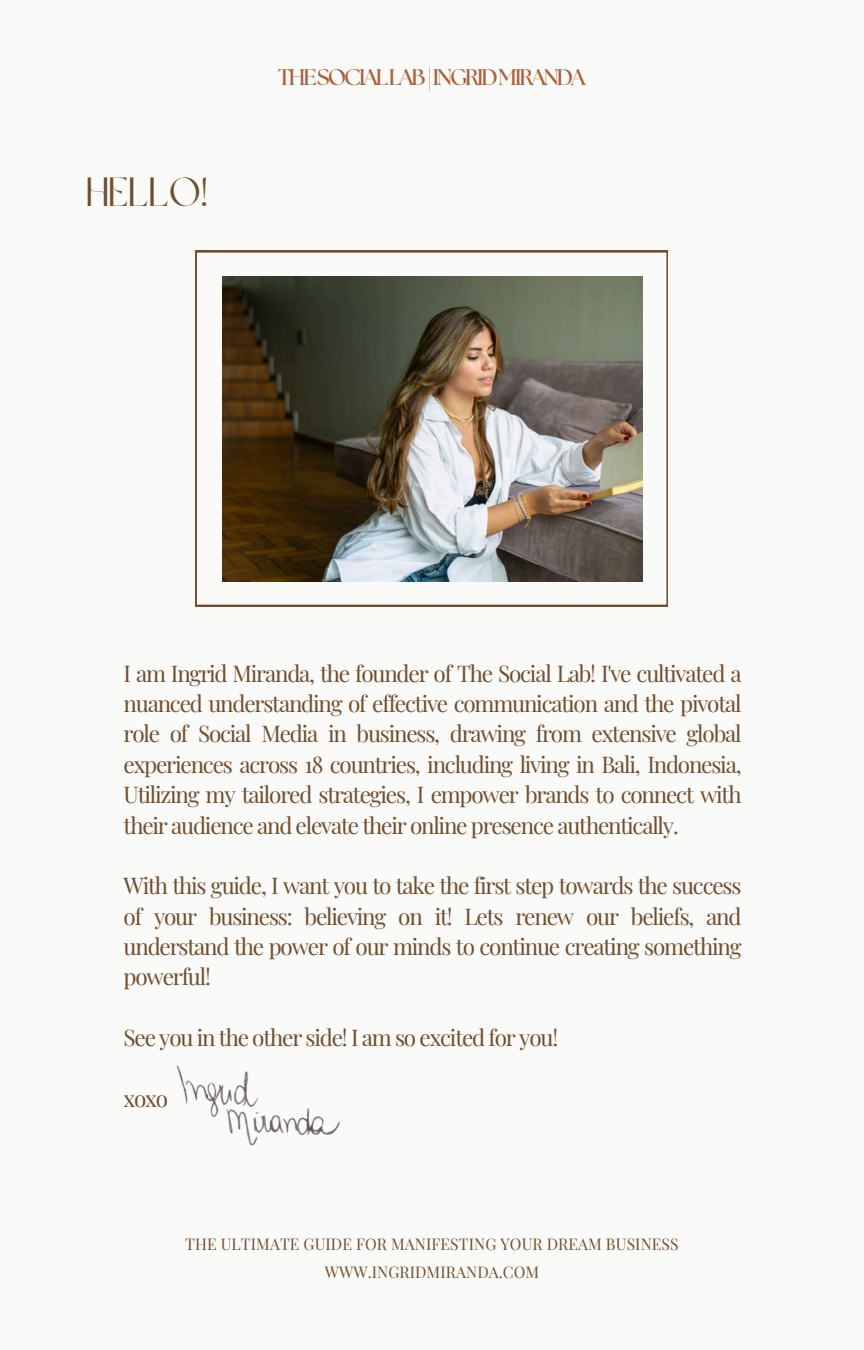
<style>
.page{position:relative;width:864px;height:1350px;background:#fafaf9}
.page>*{position:absolute;margin:0;border:0;box-sizing:border-box;transform-origin:0 0}
.t1{font:40.5px "Brown Sugar";letter-spacing:.005em;color:#704e2e}
.t2{font:22.5px/30.4px "Playfair Display";letter-spacing:-.055em;color:#704e2e;text-align:justify}
.t3{font:700 22.5px "The Seasons";letter-spacing:-.09em;color:#a7623b}
.t4{font:15.75px "Playfair Display";letter-spacing:.005em;color:#704e2e}
</style>
<div class="page">
<svg style="left:195px;top:251px;width:473px;height:355px"></svg>
<img style="left:222px;top:276px;width:420px;height:306px">
<img style="left:176px;top:1065px;width:164px;height:81px">
<h1 class="t1" style="left:86px;top:176px;width:123px">HELLO!</h1>
<p class="t3" style="left:278px;top:67px;width:309px">THESOCIALLAB|INGRIDMIRANDA</p>
<h3 class="t2" style="left:124px;top:657px;width:619px">I am Ingrid Miranda, the founder of The Social Lab! I've cultivated a nuanced understanding of effective communication and the pivotal role of Social Media in business, drawing from extensive global experiences across 18 countries, including living in Bali, Indonesia, Utilizing my tailored strategies, I empower brands to connect with their audience and elevate their online presence authentically.</h3>
<h3 class="t2" style="left:124px;top:870px;width:619px">With this guide, I want you to take the first step towards the success of your business: believing on it! Lets renew our beliefs, and understand the power of our minds to continue creating something powerful!</h3>
<h3 class="t2" style="left:124px;top:1022px;width:436px">See you in the other side! I am so excited for you!</h3>
<h3 class="t2" style="left:124px;top:1082px;width:46px">xoxo</h3>
<p class="t4" style="left:185px;top:1233px;width:495px">THE ULTIMATE GUIDE FOR MANIFESTING YOUR DREAM BUSINESS</p>
<p class="t4" style="left:325px;top:1261px;width:216px">WWW.INGRIDMIRANDA.COM</p>
</div>
